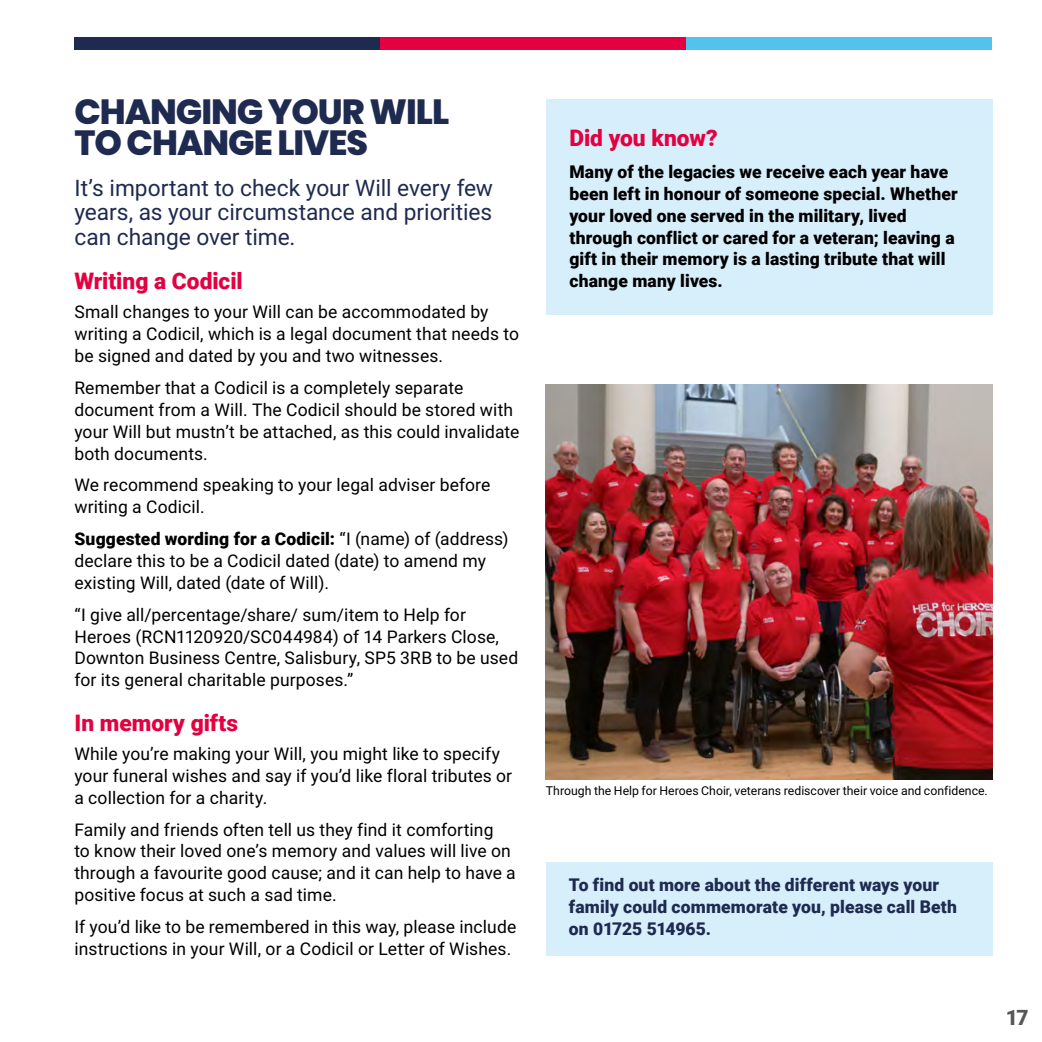
<style>
.page{position:relative;width:1042px;height:1042px;background:#fff}
.page>*{position:absolute;margin:0;border:0;box-sizing:border-box;transform-origin:0 0}
.t1{font:800 35px/31.5px "Poppins";letter-spacing:-.03em;color:#1f2a50}
.t2{font:22.75px/24.5px "Roboto";color:#1f2a50;text-align:justify}
.t3{font:900 22.75px "Roboto";color:#e40040}
.t4{font:900 21px "Roboto";color:#575756}
.t5{font:17.5px/21.9px "Roboto";letter-spacing:.005em;color:#000}
.t6{font:900 17.5px/21.9px "Roboto";letter-spacing:.01em;color:#000}
.t7{font:900 17.5px/21.9px "Roboto";letter-spacing:.005em;color:#1f2a50}
.t8{font:12.25px "Roboto";color:#000}
.s1{font-weight:900}
</style>
<div class="page">
<div style="left:380px;top:37px;width:306px;height:13px;background:#e40040"></div>
<div style="left:686px;top:37px;width:306px;height:13px;background:#53c3ed"></div>
<div style="left:74px;top:37px;width:306px;height:13px;background:#1f2a50"></div>
<img style="left:546px;top:384px;width:446px;height:395px">
<div style="left:546px;top:99px;width:446px;height:216px;background:#d7eefb"></div>
<div style="left:546px;top:862px;width:446px;height:93px;background:#d7eefb"></div>
<h1 class="t1" style="left:74px;top:96px;width:376px">CHANGING YOUR WILL<br>TO CHANGE LIVES</h1>
<h2 class="t2" style="left:74px;top:174px;width:420px">It’s important to check your Will every few years, as your circumstance and priorities can change over time.</h2>
<h2 class="t3" style="left:74px;top:265px;width:170px">Writing a Codicil</h2>
<p class="t5" style="left:74px;top:300px;width:446px">Small changes to your Will can be accommodated by writing a Codicil, which is a legal document that needs to be signed and dated by you and two witnesses.</p>
<p class="t5" style="left:74px;top:376px;width:446px">Remember that a Codicil is a completely separate document from a Will. The Codicil should be stored with your Will but mustn’t be attached, as this could invalidate both documents.</p>
<p class="t5" style="left:74px;top:473px;width:417px">We recommend speaking to your legal adviser before writing a Codicil.</p>
<p class="t5" style="left:74px;top:527px;width:436px"><span class="s1">Suggested wording for a Codicil:</span> “I (name) of (address) declare this to be a Codicil dated (date) to amend my existing Will, dated (date of Will).</p>
<p class="t5" style="left:74px;top:603px;width:445px">“I give all/percentage/share/ sum/item to Help for Heroes (RCN1120920/SC044984) of 14 Parkers Close, Downton Business Centre, Salisbury, SP5 3RB to be used for its general charitable purposes.”</p>
<h2 class="t3" style="left:74px;top:706px;width:165px">In memory gifts</h2>
<p class="t5" style="left:74px;top:742px;width:439px">While you’re making your Will, you might like to specify your funeral wishes and say if you’d like floral tributes or a collection for a charity.</p>
<p class="t5" style="left:74px;top:818px;width:443px">Family and friends often tell us they find it comforting<br>to know their loved one’s memory and values will live on through a favourite good cause; and it can help to have a positive focus at such a sad time.</p>
<p class="t5" style="left:74px;top:915px;width:443px">If you’d like to be remembered in this way, please include instructions in your Will, or a Codicil or Letter of Wishes.</p>
<h2 class="t3" style="left:569px;top:122px;width:150px">Did you know?</h2>
<p class="t6" style="left:569px;top:160px;width:390px">Many of the legacies we receive each year have been left in honour of someone special. Whether your loved one served in the military, lived through conflict or cared for a veteran; leaving a gift in their memory is a lasting tribute that will change many lives.</p>
<p class="t8" style="left:546px;top:782px;width:443px">Through the Help for Heroes Choir, veterans rediscover their voice and confidence.</p>
<p class="t7" style="left:569px;top:873px;width:389px">To find out more about the different ways your family could commemorate you, please call Beth on 01725 514965.</p>
<p class="t4" style="left:1005px;top:1002px;width:24px">17</p>
</div>
